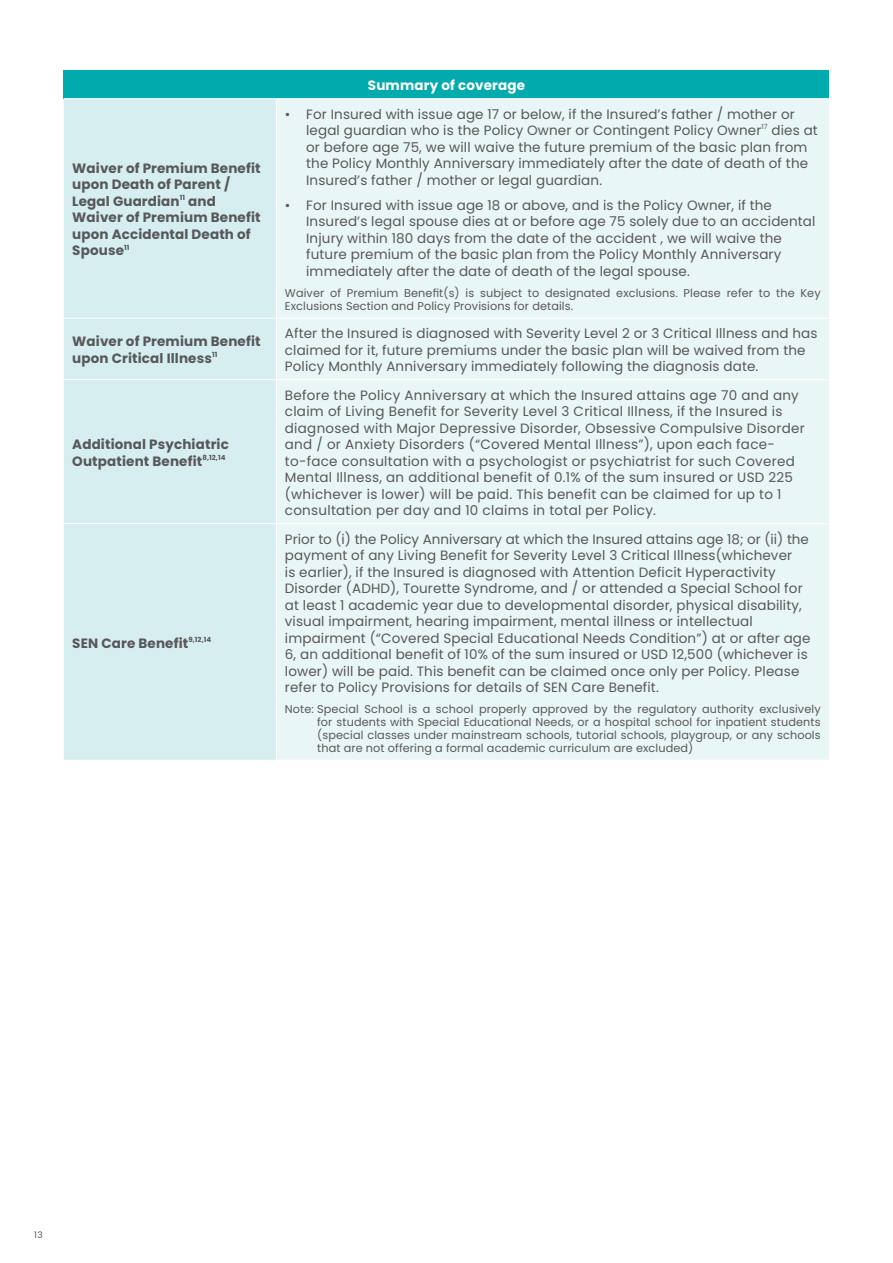
<style>
.page{position:relative;width:893px;height:1263px;background:#fff}
.page>*{position:absolute;margin:0;border:0;box-sizing:border-box;transform-origin:0 0}
.t1{font:13.5px/16.5px "Poppins";letter-spacing:.01em;color:#57585a}
.t2{font:700 13.5px/16.5px "Poppins";letter-spacing:.01em;color:#57585a}
.t3{font:700 13.5px "Poppins";letter-spacing:.01em;color:#fff}
.t4{font:11.25px/12.8px "Poppins";letter-spacing:.01em;color:#57585a}
.t5{font:9px "Poppins";color:#57585a}
</style>
<div class="page">
<div style="left:64px;top:70px;width:765px;height:29px;background:#00aaad"></div>
<div style="left:64px;top:99px;width:212px;height:661px;background:#d6eeef"></div>
<div style="left:277px;top:99px;width:552px;height:661px;background:#e9f6f6"></div>
<hr style="left:64px;top:98px;width:212px;height:1px;background:#fff">
<hr style="left:276px;top:98px;width:553px;height:1px;background:#fff">
<hr style="left:64px;top:318px;width:212px;height:1px;background:#fff">
<hr style="left:276px;top:318px;width:553px;height:1px;background:#fff">
<hr style="left:64px;top:379px;width:212px;height:1px;background:#fff">
<hr style="left:276px;top:379px;width:553px;height:1px;background:#fff">
<hr style="left:64px;top:523px;width:212px;height:1px;background:#fff">
<hr style="left:276px;top:523px;width:553px;height:1px;background:#fff">
<p class="t2" style="left:72px;top:160px;width:190px">Waiver of Premium Benefit upon Death of Parent /<br>Legal Guardian<sup>11</sup> and<br>Waiver of Premium Benefit upon Accidental Death of<br>Spouse<sup>11</sup></p>
<p class="t3" style="left:368px;top:78px;width:159px">Summary of coverage</p>
<p class="t1" style="left:306px;top:106px;width:513px;text-indent:-21px">• For Insured with issue age 17 or below, if the Insured’s father / mother or legal guardian who is the Policy Owner or Contingent Policy Owner<sup>17</sup> dies at or before age 75, we will waive the future premium of the basic plan from the Policy Monthly Anniversary immediately after the date of death of the Insured’s father / mother or legal guardian.</p>
<p class="t1" style="left:306px;top:197px;width:511px;text-indent:-21px">• For Insured with issue age 18 or above, and is the Policy Owner, if the Insured’s legal spouse dies at or before age 75 solely due to an accidental Injury within 180 days from the date of the accident , we will waive the future premium of the basic plan from the Policy Monthly Anniversary immediately after the date of death of the legal spouse.</p>
<p class="t4" style="left:285px;top:287px;width:537px">Waiver of Premium Benefit(s) is subject to designated exclusions. Please refer to the Key<br>Exclusions Section and Policy Provisions for details.</p>
<p class="t2" style="left:72px;top:333px;width:190px">Waiver of Premium Benefit upon Critical Illness<sup>11</sup></p>
<p class="t1" style="left:285px;top:325px;width:534px">After the Insured is diagnosed with Severity Level 2 or 3 Critical Illness and has claimed for it, future premiums under the basic plan will be waived from the<br>Policy Monthly Anniversary immediately following the diagnosis date.</p>
<p class="t2" style="left:72px;top:436px;width:158px">Additional Psychiatric<br>Outpatient Benefit<sup>8,12,14</sup></p>
<p class="t2" style="left:72px;top:635px;width:140px">SEN Care Benefit<sup>9,12,14</sup></p>
<p class="t1" style="left:285px;top:387px;width:521px">Before the Policy Anniversary at which the Insured attains age 70 and any claim of Living Benefit for Severity Level 3 Critical Illness, if the Insured is diagnosed with Major Depressive Disorder, Obsessive Compulsive Disorder and / or Anxiety Disorders (“Covered Mental Illness”), upon each face&shy;to-face consultation with a psychologist or psychiatrist for such Covered Mental Illness, an additional benefit of 0.1% of the sum insured or USD 225 (whichever is lower) will be paid. This benefit can be claimed for up to 1 consultation per day and 10 claims in total per Policy.</p>
<p class="t1" style="left:285px;top:531px;width:527px">Prior to (i) the Policy Anniversary at which the Insured attains age 18; or (ii) the payment of any Living Benefit for Severity Level 3 Critical Illness(whichever<br>is earlier), if the Insured is diagnosed with Attention Deficit Hyperactivity Disorder (ADHD), Tourette Syndrome, and / or attended a Special School for at least 1 academic year due to developmental disorder, physical disability, visual impairment, hearing impairment, mental illness or intellectual impairment (“Covered Special Educational Needs Condition”) at or after age 6, an additional benefit of 10% of the sum insured or USD 12,500 (whichever is lower) will be paid. This benefit can be claimed once only per Policy. Please refer to Policy Provisions for details of SEN Care Benefit.</p>
<p class="t4" style="left:317px;top:703px;width:505px;text-align:justify;text-indent:-32px">Note: Special School is a school properly approved by the regulatory authority exclusively for students with Special Educational Needs, or a hospital school for inpatient students (special classes under mainstream schools, tutorial schools, playgroup, or any schools that are not offering a formal academic curriculum are excluded)</p>
<p class="t5" style="left:34px;top:1230px;width:10px">13</p>
</div>
